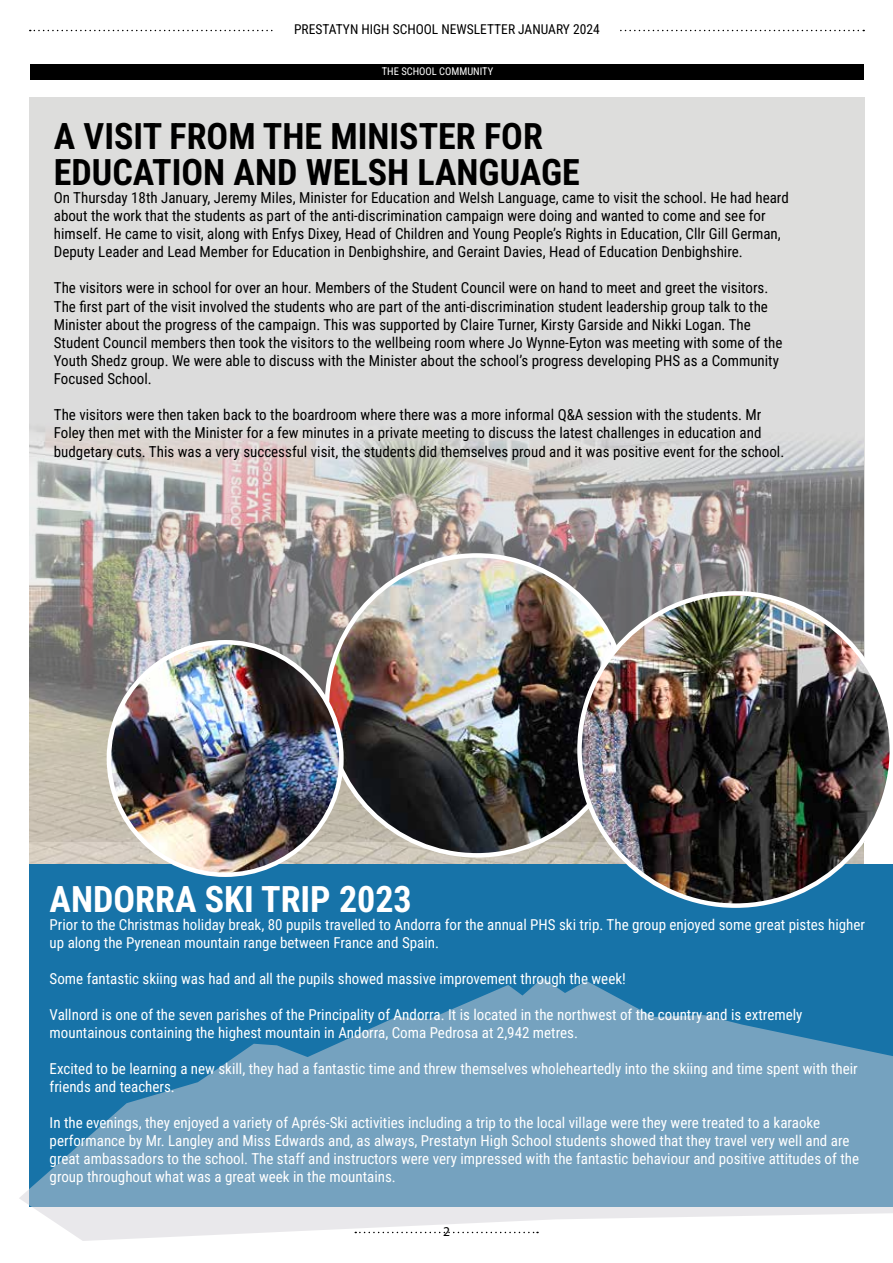
<style>
.page{position:relative;width:893px;height:1263px;background:#fff}
.page>*{position:absolute;margin:0;border:0;box-sizing:border-box;transform-origin:0 0}
.t1{font:700 36px/36px "Roboto Condensed";color:#000}
.t2{font:700 36px "Roboto Condensed";color:#fff}
.t3{font:15px/18px "Roboto Condensed";color:#000}
.t4{font:15px/18px "Roboto Condensed";color:#fff}
.t5{font:13.5px "Roboto Condensed";color:#000}
.t6{font:13.5px "Myriad Pro";color:#000}
.t7{font:10.5px "Roboto Condensed";color:#fff}
</style>
<div class="page">
<div style="left:29px;top:97px;width:835px;height:745px;background:#dddddc"></div>
<img style="left:30px;top:429px;width:833px;height:436px">
<div style="left:29px;top:865px;width:864px;height:342px;background:#1773a8"></div>
<svg style="left:30px;top:30px;width:834px;height:1px"></svg>
<div style="left:30px;top:64px;width:833px;height:16px;background:#000"></div>
<div style="left:275px;top:24px;width:344px;height:15px;background:#fff"></div>
<img style="left:327px;top:555px;width:300px;height:300px;border-radius:150px">
<img style="left:577px;top:591px;width:316px;height:317px">
<img style="left:109px;top:642px;width:232px;height:233px;border-radius:116px">
<svg style="left:19px;top:978px;width:874px;height:263px;fill:#75a2bf"></svg>
<p class="t5" style="left:294px;top:20px;width:307px">PRESTATYN HIGH SCHOOL NEWSLETTER JANUARY 2024</p>
<p class="t7" style="left:382px;top:64px;width:113px">THE SCHOOL COMMUNITY</p>
<h1 class="t1" style="left:54px;top:117px;width:527px">A VISIT FROM THE MINISTER FOR<br>EDUCATION AND WELSH LANGUAGE</h1>
<p class="t3" style="left:54px;top:189px;width:736px">On Thursday 18th January, Jeremy Miles, Minister for Education and Welsh Language, came to visit the school. He had heard about the work that the students as part of the anti-discrimination campaign were doing and wanted to come and see for himself. He came to visit, along with Enfys Dixey, Head of Children and Young People’s Rights in Education, Cllr Gill German, Deputy Leader and Lead Member for Education in Denbighshire, and Geraint Davies, Head of Education Denbighshire.</p>
<p class="t3" style="left:54px;top:279px;width:730px">The visitors were in school for over an hour. Members of the Student Council were on hand to meet and greet the visitors.<br>The first part of the visit involved the students who are part of the anti-discrimination student leadership group talk to the Minister about the progress of the campaign. This was supported by Claire Turner, Kirsty Garside and Nikki Logan. The Student Council members then took the visitors to the wellbeing room where Jo Wynne-Eyton was meeting with some of the Youth Shedz group. We were able to discuss with the Minister about the school’s progress developing PHS as a Community Focused School.</p>
<p class="t3" style="left:54px;top:405px;width:709px">The visitors were then taken back to the boardroom where there was a more informal Q&amp;A session with the students. Mr<br>Foley then met with the Minister for a few minutes in a private meeting to discuss the latest challenges in education and</p>
<p class="t3" style="left:54px;top:442px;width:732px">budgetary cuts. This was a very successful visit, the students did themselves proud and it was positive event for the school.</p>
<h1 class="t2" style="left:50px;top:873px;width:364px">ANDORRA SKI TRIP 2023</h1>
<p class="t4" style="left:50px;top:915px;width:817px">Prior to the Christmas holiday break, 80 pupils travelled to Andorra for the annual PHS ski trip. The group enjoyed some great pistes higher up along the Pyrenean mountain range between France and Spain.</p>
<p class="t4" style="left:50px;top:969px;width:578px">Some fantastic skiing was had and all the pupils showed massive improvement through the week!</p>
<p class="t4" style="left:50px;top:1005px;width:754px">Vallnord is one of the seven parishes of the Principality of Andorra. It is located in the northwest of the country and is extremely mountainous containing the highest mountain in Andorra, Coma Pedrosa at 2,942 metres.</p>
<p class="t4" style="left:50px;top:1059px;width:810px">Excited to be learning a new skill, they had a fantastic time and threw themselves wholeheartedly into the skiing and time spent with their friends and teachers.</p>
<p class="t4" style="left:50px;top:1113px;width:811px">In the evenings, they enjoyed a variety of Aprés-Ski activities including a trip to the local village were they were treated to a karaoke performance by Mr. Langley and Miss Edwards and, as always, Prestatyn High School students showed that they travel very well and are great ambassadors to the school. The staff and instructors were very impressed with the fantastic behaviour and positive attitudes of the group throughout what was a great week in the mountains.</p>
<p class="t6" style="left:443px;top:1223px;width:8px">2</p>
</div>
